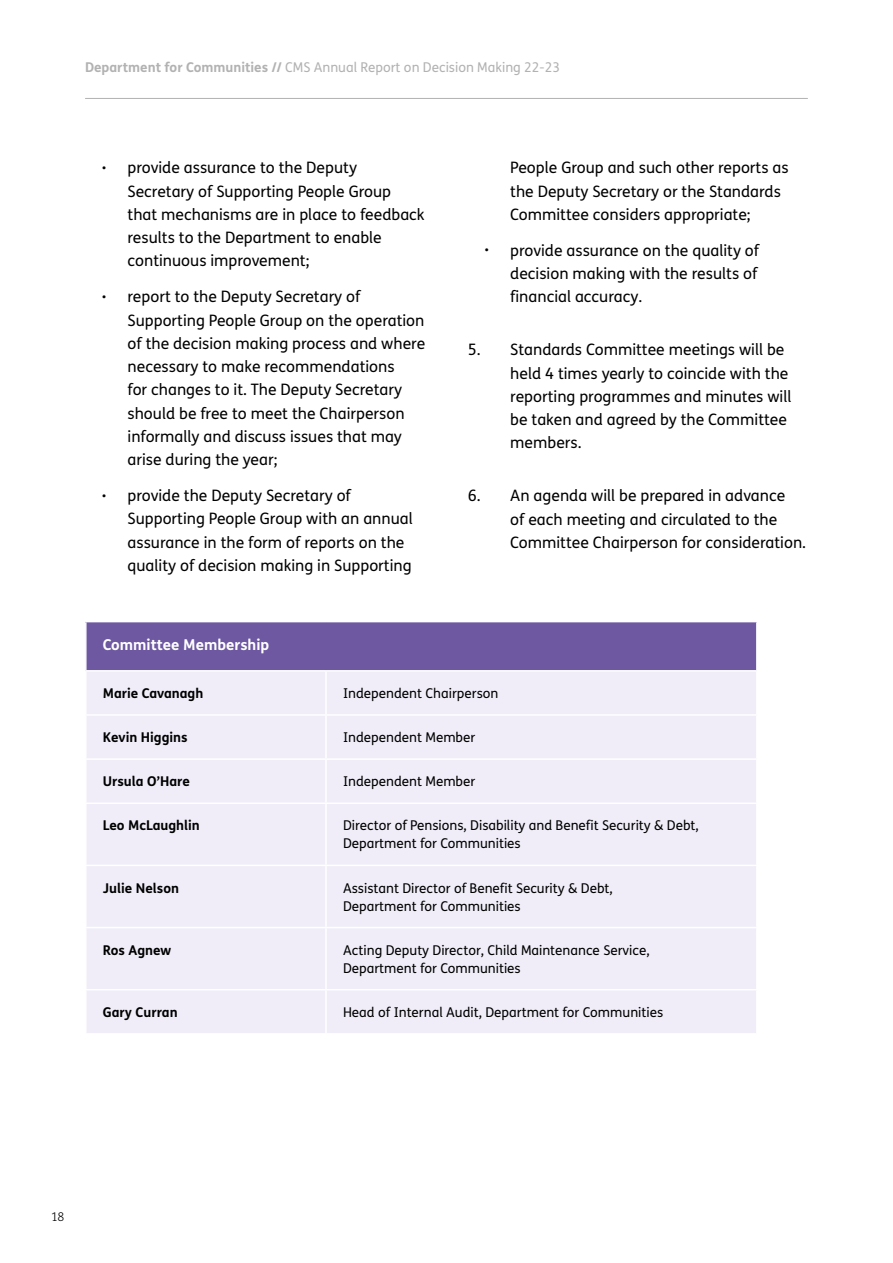
<style>
.page{position:relative;width:893px;height:1263px;background:#fff}
.page>*{position:absolute;margin:0;border:0;box-sizing:border-box;transform-origin:0 0}
.Numbered_List{font:15.75px/23.2px "FS Me";color:#000}
.t1{font:700 15px "FS Me";color:#fff}
.t2{font:13.5px/18px "FS Me";color:#000}
.t3{font:700 13.5px "FS Me";color:#000}
.t4{font:13.5px "FS Me";color:#b3b2b2}
.t5{font:300 12px "FS Me";color:#000}
.s1{font-weight:700}
.s2{font-size:12px}
</style>
<div class="page">
<hr style="left:85px;top:98px;width:722px;height:1px;background:#b3b2b2">
<div style="left:86px;top:622px;width:671px;height:49px;background:#6d58a1"></div>
<div style="left:87px;top:672px;width:669px;height:361px;background:#f0edf8"></div>
<hr style="left:85px;top:622px;width:2px;height:48px;background:#fff">
<hr style="left:756px;top:622px;width:2px;height:48px;background:#fff">
<hr style="left:85px;top:670px;width:241px;height:1px;background:#fff">
<hr style="left:326px;top:670px;width:432px;height:1px;background:#fff">
<hr style="left:325px;top:671px;width:2px;height:43px;background:#fff">
<hr style="left:85px;top:714px;width:241px;height:2px;background:#fff">
<hr style="left:326px;top:714px;width:432px;height:2px;background:#fff">
<hr style="left:325px;top:716px;width:2px;height:42px;background:#fff">
<hr style="left:85px;top:758px;width:241px;height:2px;background:#fff">
<hr style="left:326px;top:758px;width:432px;height:2px;background:#fff">
<hr style="left:325px;top:760px;width:2px;height:42px;background:#fff">
<hr style="left:85px;top:802px;width:241px;height:2px;background:#fff">
<hr style="left:326px;top:802px;width:432px;height:2px;background:#fff">
<hr style="left:325px;top:804px;width:2px;height:61px;background:#fff">
<hr style="left:85px;top:865px;width:241px;height:1px;background:#fff">
<hr style="left:326px;top:865px;width:432px;height:1px;background:#fff">
<hr style="left:325px;top:866px;width:2px;height:61px;background:#fff">
<hr style="left:85px;top:927px;width:241px;height:1px;background:#fff">
<hr style="left:326px;top:927px;width:432px;height:1px;background:#fff">
<hr style="left:325px;top:928px;width:2px;height:61px;background:#fff">
<hr style="left:85px;top:989px;width:241px;height:1px;background:#fff">
<hr style="left:326px;top:989px;width:432px;height:1px;background:#fff">
<hr style="left:325px;top:990px;width:2px;height:43px;background:#fff">
<p class="t4" style="left:85px;top:58px;width:477px"><span class="s1">Department for Communities //</span> CMS Annual Report on Decision Making 22-23</p>
<p class="Numbered_List" style="left:128px;top:156px;width:299px;text-indent:-26px"><span class="s2">•</span> provide assurance to the Deputy Secretary of Supporting People Group that mechanisms are in place to feedback results to the Department to enable continuous improvement;</p>
<p class="Numbered_List" style="left:128px;top:285px;width:299px;text-indent:-26px"><span class="s2">•</span> report to the Deputy Secretary of Supporting People Group on the operation of the decision making process and where necessary to make recommendations<br>for changes to it. The Deputy Secretary should be free to meet the Chairperson informally and discuss issues that may arise during the year;</p>
<p class="Numbered_List" style="left:128px;top:484px;width:287px;text-indent:-26px"><span class="s2">•</span> provide the Deputy Secretary of Supporting People Group with an annual assurance in the form of reports on the quality of decision making in Supporting</p>
<p class="Numbered_List" style="left:510px;top:156px;width:280px">People Group and such other reports as the Deputy Secretary or the Standards<br>Committee considers appropriate;</p>
<p class="Numbered_List" style="left:510px;top:238px;width:250px;text-align:justify;text-indent:-26px"><span class="s2">•</span> provide assurance on the quality of decision making with the results of financial accuracy.</p>
<p class="Numbered_List" style="left:510px;top:338px;width:283px;text-indent:-43px">5. Standards Committee meetings will be held 4 times yearly to coincide with the reporting programmes and minutes will be taken and agreed by the Committee members.</p>
<p class="Numbered_List" style="left:510px;top:484px;width:297px;text-indent:-43px">6. An agenda will be prepared in advance<br>of each meeting and circulated to the<br>Committee Chairperson for consideration.</p>
<p class="t1" style="left:103px;top:633px;width:168px">Committee Membership</p>
<p class="t3" style="left:103px;top:683px;width:102px">Marie Cavanagh</p>
<p class="t2" style="left:343px;top:684px;width:157px">Independent Chairperson</p>
<p class="t3" style="left:103px;top:727px;width:86px">Kevin Higgins</p>
<p class="t2" style="left:343px;top:728px;width:134px">Independent Member</p>
<p class="t3" style="left:103px;top:771px;width:89px">Ursula O’Hare</p>
<p class="t2" style="left:343px;top:772px;width:134px">Independent Member</p>
<p class="t3" style="left:103px;top:815px;width:99px">Leo McLaughlin</p>
<p class="t2" style="left:343px;top:816px;width:357px">Director of Pensions, Disability and Benefit Security &amp; Debt,<br>Department for Communities</p>
<p class="t3" style="left:103px;top:877px;width:78px">Julie Nelson</p>
<p class="t2" style="left:343px;top:878px;width:271px">Assistant Director of Benefit Security &amp; Debt,<br>Department for Communities</p>
<p class="t3" style="left:103px;top:939px;width:70px">Ros Agnew</p>
<p class="t2" style="left:343px;top:941px;width:308px">Acting Deputy Director, Child Maintenance Service,<br>Department for Communities</p>
<p class="t3" style="left:103px;top:1001px;width:76px">Gary Curran</p>
<p class="t2" style="left:343px;top:1003px;width:322px">Head of Internal Audit, Department for Communities</p>
<p class="t5" style="left:51px;top:1208px;width:15px">18</p>
</div>
